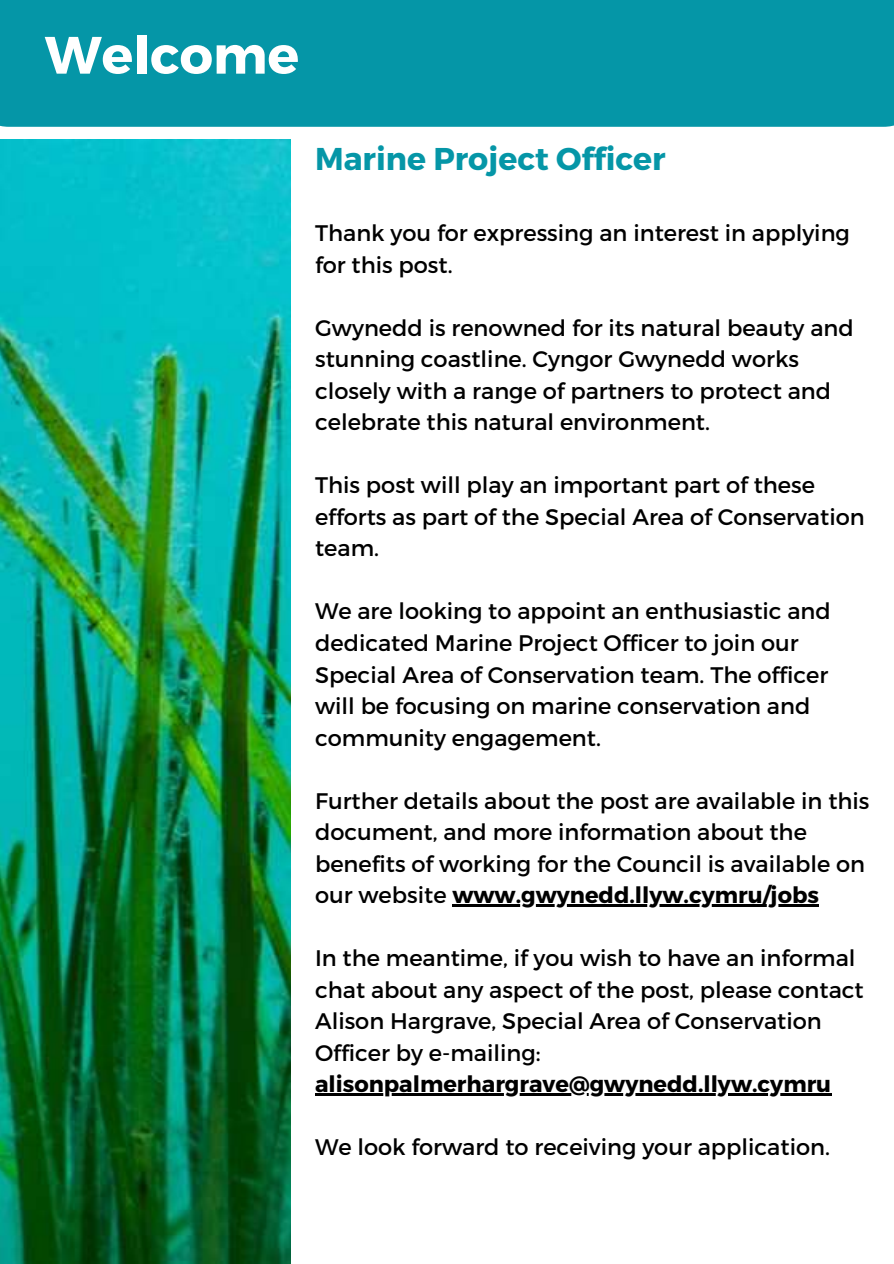
<style>
.page{position:relative;width:894px;height:1264px;background:#fff}
.page>*{position:absolute;margin:0;border:0;box-sizing:border-box;transform-origin:0 0}
.t1{font:700 52.5px "Montserrat";color:#fff}
.t2{font:700 31.5px "Montserrat";color:#0596a7}
.t3{font:22.5px/31.5px "Montserrat";color:#000}
.t4{font:700 22.5px "Montserrat";color:#000}
.s1{font-weight:700}
</style>
<div class="page">
<div style="left:0;top:0;width:893px;height:127px;background:#0596a7"></div>
<img style="left:0;top:140px;width:290px;height:1122px">
<hr style="left:452px;top:904px;width:310px;height:2px;background:#000">
<hr style="left:762px;top:904px;width:56px;height:2px;background:#000">
<hr style="left:315px;top:1093px;width:516px;height:2px;background:#000">
<h1 class="t1" style="left:45px;top:21px;width:256px">Welcome</h1>
<h2 class="t2" style="left:315px;top:139px;width:352px">Marine Project Officer</h2>
<p class="t3" style="left:315px;top:216px;width:536px">Thank you for expressing an interest in applying for this post.</p>
<p class="t3" style="left:315px;top:311px;width:540px">Gwynedd is renowned for its natural beauty and stunning coastline. Cyngor Gwynedd works closely with a range of partners to protect and celebrate this natural environment.</p>
<p class="t3" style="left:315px;top:468px;width:551px">This post will play an important part of these efforts as part of the Special Area of Conservation team.</p>
<p class="t3" style="left:315px;top:594px;width:517px">We are looking to appoint an enthusiastic and dedicated Marine Project Officer to join our Special Area of Conservation team. The officer will be focusing on marine conservation and community engagement.</p>
<p class="t3" style="left:315px;top:783px;width:556px">Further details about the post are available in this document, and more information about the benefits of working for the Council is available on our website <span class="s1">www.gwynedd.llyw.cymru/jobs</span></p>
<p class="t3" style="left:315px;top:941px;width:550px">In the meantime, if you wish to have an informal chat about any aspect of the post, please contact Alison Hargrave, Special Area of Conservation Officer by e-mailing:</p>
<p class="t4" style="left:315px;top:1069px;width:517px">alisonpalmerhargrave@gwynedd.llyw.cymru</p>
<p class="t3" style="left:315px;top:1130px;width:516px">We look forward to receiving your application.</p>
</div>
